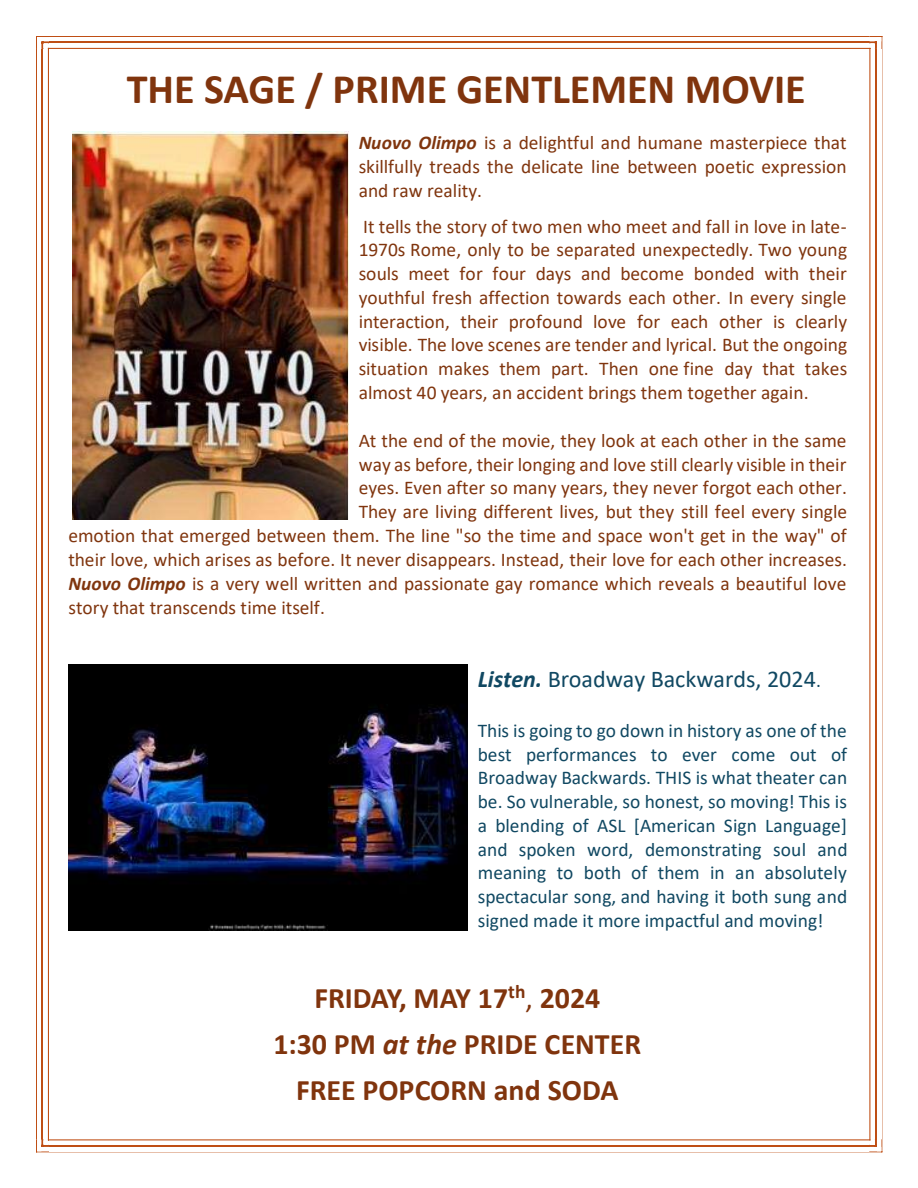
<style>
.page{position:relative;width:918px;height:1188px;background:#fff}
.page>*{position:absolute;margin:0;border:0;box-sizing:border-box;transform-origin:0 0}
.t1{font:700 42.15px "Calibri";color:#80340d}
.t2{font:700 29.85px/45.8px "Calibri";color:#80340d;text-align:center}
.t3{font:24.15px "Calibri";color:#104862}
.t4{font:19.5px/23.9px "Calibri";color:#80350e;text-align:justify}
.t5{font:19.5px/23.9px "Calibri";color:#104862;text-align:justify}
.s1{font-weight:700;font-style:italic}
.s2{font-size:19.5px}
.s3{font-weight:400}
.s4{font-style:italic}
</style>
<div class="page">
<img style="left:73px;top:131px;width:275px;height:389px">
<img style="left:68px;top:665px;width:399px;height:265px">
<svg style="left:36px;top:36px;width:13px;height:13px"></svg>
<hr style="left:49px;top:36px;width:820px;height:1px;background:#bf4e14">
<hr style="left:49px;top:41px;width:820px;height:3px;background:#bf4e14">
<svg style="left:49px;top:47px;width:820px;height:1px"></svg>
<hr style="left:49px;top:48px;width:820px;height:1px;background:#bf4e14">
<svg style="left:869px;top:36px;width:13px;height:13px"></svg>
<hr style="left:36px;top:49px;width:1px;height:1090px;background:#bf4e14">
<hr style="left:41px;top:49px;width:3px;height:1090px;background:#bf4e14">
<svg style="left:47px;top:49px;width:1px;height:1090px"></svg>
<hr style="left:48px;top:49px;width:1px;height:1090px;background:#bf4e14">
<hr style="left:881px;top:49px;width:1px;height:1090px;background:#bf4e14">
<hr style="left:875px;top:49px;width:2px;height:1090px;background:#bf4e14">
<hr style="left:869px;top:49px;width:1px;height:1090px;background:#bf4e14">
<svg style="left:36px;top:1139px;width:13px;height:13px"></svg>
<hr style="left:49px;top:1151px;width:820px;height:1px;background:#bf4e14">
<hr style="left:49px;top:1145px;width:820px;height:2px;background:#bf4e14">
<hr style="left:49px;top:1139px;width:820px;height:1px;background:#bf4e14">
<svg style="left:869px;top:1139px;width:13px;height:13px"></svg>
<h1 class="t1" style="left:127px;top:71px;width:680px">THE SAGE / PRIME GENTLEMEN MOVIE</h1>
<p class="t4" style="left:359px;top:132px;width:489px"><span class="s1">Nuovo Olimpo</span> is a delightful and humane masterpiece that skillfully treads the delicate line between poetic expression and raw reality.</p>
<p class="t4" style="left:359px;top:216px;width:490px">It tells the story of two men who meet and fall in love in late-1970s Rome, only to be separated unexpectedly. Two young souls meet for four days and become bonded with their youthful fresh affection towards each other. In every single interaction, their profound love for each other is clearly visible. The love scenes are tender and lyrical. But the ongoing situation makes them part. Then one fine day that takes almost 40 years, an accident brings them together again.</p>
<p class="t4" style="left:359px;top:430px;width:489px">At the end of the movie, they look at each other in the same</p>
<p class="t4" style="left:359px;top:454px;width:490px">way as before, their longing and love still clearly visible in their</p>
<p class="t4" style="left:359px;top:478px;width:490px">eyes. Even after so many years, they never forgot each other.</p>
<p class="t4" style="left:359px;top:501px;width:490px">They are living different lives, but they still feel every single</p>
<p class="t4" style="left:68px;top:525px;width:780px">emotion that emerged between them. The line "so the time and space won't get in the way" of</p>
<p class="t4" style="left:68px;top:549px;width:780px">their love, which arises as before. It never disappears. Instead, their love for each other increases.</p>
<p class="t4" style="left:68px;top:573px;width:780px"><span class="s1">Nuovo Olimpo</span> is a very well written and passionate gay romance which reveals a beautiful love</p>
<p class="t4" style="left:68px;top:597px;width:258px">story that transcends time itself.</p>
<p class="t3" style="left:478px;top:669px;width:345px"><span class="s1">Listen.</span> Broadway Backwards, 2024<span class="s2">.</span></p>
<p class="t5" style="left:478px;top:720px;width:371px">This is going to go down in history as one of the best performances to ever come out of Broadway Backwards. THIS is what theater can be. So vulnerable, so honest, so moving! This is a blending of ASL [American Sign Language] and spoken word, demonstrating soul and meaning to both of them in an absolutely spectacular song, and having it both sung and signed made it more impactful and moving!</p>
<h2 class="t2" style="left:273px;top:978px;width:369px">FRIDAY, MAY 17<sup>th</sup><span class="s3">,</span> 2024<br>1:30 PM <span class="s4">at the</span> PRIDE CENTER<br>FREE POPCORN and SODA</h2>
</div>
